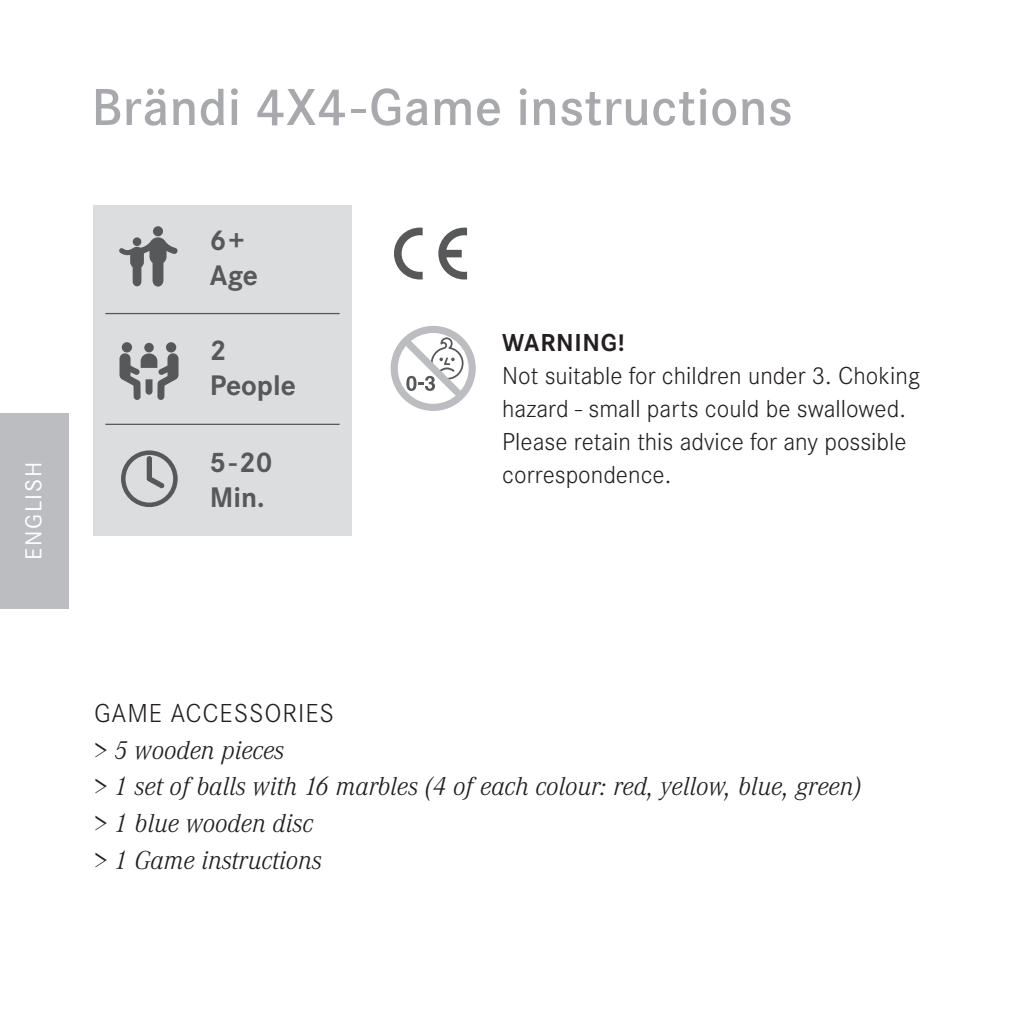
<style>
.page{position:relative;width:1021px;height:1021px;background:#fff}
.page>*{position:absolute;margin:0;border:0;box-sizing:border-box;transform-origin:0 0}
.t1{font:600 54px "Corporate S";letter-spacing:.01em;color:#a8a9ad}
.t2{font:700 29.4px/35.4px "Corporate S";color:#57585a}
.t3{font:italic 300 27px/36.6px "Corporate A";color:#231f20}
.t4{font:300 27px "Corporate S";letter-spacing:.03em;color:#231f20}
.t5{font:300 25.5px/33px "Corporate S";color:#231f20}
.t6{font:700 25.5px "Corporate S";letter-spacing:.03em;color:#231f20}
.t7{font:24px "Corporate S";letter-spacing:.065em;color:#fff}
</style>
<div class="page">
<div style="left:0;top:412px;width:68px;height:196px;background:#bcbdc0"></div>
<svg style="left:390px;top:326px;width:86px;height:85px"></svg>
<svg style="left:394px;top:227px;width:28px;height:52px"></svg>
<svg style="left:438px;top:227px;width:29px;height:52px"></svg>
<div style="left:94px;top:205px;width:258px;height:331px;background:#dcdddf"></div>
<div style="left:153px;top:226px;width:10px;height:10px;background:#57585a;border-radius:50%"></div>
<svg style="left:119px;top:237px;width:59px;height:49px"></svg>
<svg style="left:121px;top:450px;width:57px;height:57px"></svg>
<div style="left:144px;top:343px;width:10px;height:9px;background:#57585a;border-radius:50%"></div>
<div style="left:166px;top:342px;width:10px;height:10px;background:#57585a;border-radius:50%"></div>
<div style="left:122px;top:342px;width:10px;height:10px;background:#57585a;border-radius:50%"></div>
<svg style="left:119px;top:353px;width:59px;height:47px"></svg>
<hr style="left:105px;top:423px;width:234px;height:2px;background:#57585a">
<hr style="left:105px;top:313px;width:234px;height:1px;background:#57585a">
<p class="t7" style="left:20px;top:559px;width:99px;rotate:-90deg">ENGLISH</p>
<h1 class="t1" style="left:91px;top:77px;width:703px">Brändi 4X4-Game instructions</h1>
<p class="t2" style="left:210px;top:223px;width:50px">6+<br>Age</p>
<p class="t2" style="left:210px;top:333px;width:88px">2<br>People</p>
<p class="t2" style="left:209px;top:445px;width:65px">5-20<br>Min.</p>
<p class="t6" style="left:502px;top:327px;width:124px">WARNING!</p>
<p class="t5" style="left:502px;top:359px;width:419px">Not suitable for children under 3. Choking hazard - small parts could be swallowed.<br>Please retain this advice for any possible correspondence.</p>
<p class="t4" style="left:94px;top:698px;width:241px">GAME ACCESSORIES</p>
<p class="t3" style="left:94px;top:732px;width:769px">&gt; 5 wooden pieces<br>&gt; 1 set of balls with 16 marbles (4 of each colour: red, yellow, blue, green) &gt; 1 blue wooden disc<br>&gt; 1 Game instructions</p>
</div>
